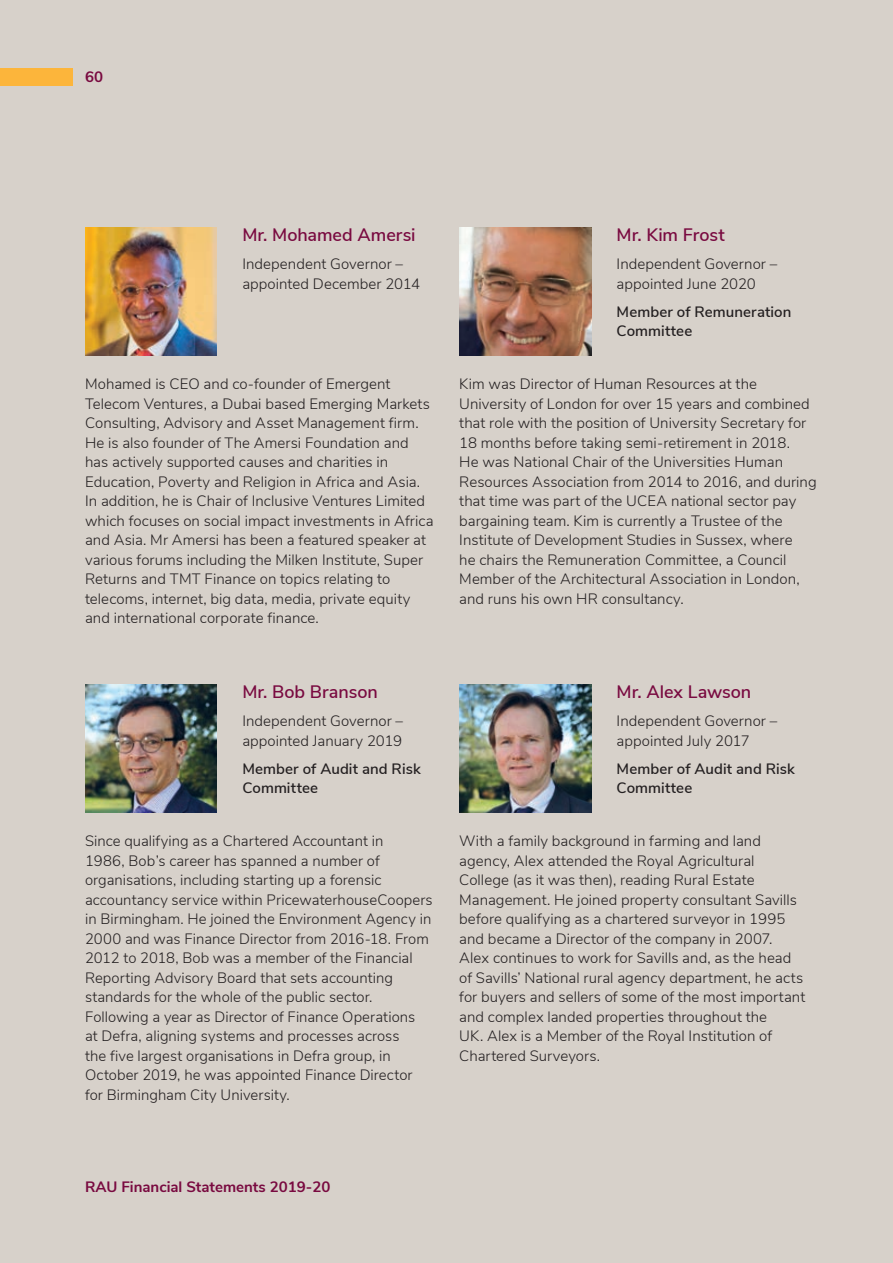
<style>
.page{position:relative;width:893px;height:1263px;background:#d7d1ca}
.page>*{position:absolute;margin:0;border:0;box-sizing:border-box;transform-origin:0 0}
.t1{font:600 18px "Nunito Sans";letter-spacing:-.005em;color:#790a40}
.t2{font:300 15px/19.5px "Nunito Sans";letter-spacing:.005em;color:#231f20}
.t3{font:600 15px/19.5px "Nunito Sans";letter-spacing:.005em;color:#231f20}
.t4{font:700 15px "Nunito Sans";color:#790a40}
</style>
<div class="page">
<div style="left:0;top:68px;width:72px;height:17px;background:#fcb53b"></div>
<img style="left:459px;top:684px;width:132px;height:129px">
<img style="left:85px;top:227px;width:132px;height:129px">
<img style="left:459px;top:227px;width:132px;height:129px">
<img style="left:85px;top:684px;width:132px;height:129px">
<p class="t4" style="left:85px;top:66px;width:19px">60</p>
<p class="t1" style="left:242px;top:222px;width:175px">Mr. Mohamed Amersi</p>
<p class="t2" style="left:242px;top:254px;width:179px">Independent Governor – appointed December 2014</p>
<p class="t2" style="left:85px;top:373px;width:350px">Mohamed is CEO and co-founder of Emergent Telecom Ventures, a Dubai based Emerging Markets Consulting, Advisory and Asset Management firm.<br>He is also founder of The Amersi Foundation and has actively supported causes and charities in Education, Poverty and Religion in Africa and Asia.<br>In addition, he is Chair of Inclusive Ventures Limited which focuses on social impact investments in Africa and Asia. Mr Amersi has been a featured speaker at various forums including the Milken Institute, Super Returns and TMT Finance on topics relating to telecoms, internet, big data, media, private equity and international corporate finance.</p>
<p class="t1" style="left:242px;top:679px;width:137px">Mr. Bob Branson</p>
<p class="t2" style="left:242px;top:710px;width:162px">Independent Governor – appointed January 2019</p>
<p class="t3" style="left:242px;top:758px;width:180px">Member of Audit and Risk<br>Committee</p>
<p class="t2" style="left:85px;top:830px;width:349px">Since qualifying as a Chartered Accountant in<br>1986, Bob’s career has spanned a number of organisations, including starting up a forensic accountancy service within PricewaterhouseCoopers in Birmingham. He joined the Environment Agency in 2000 and was Finance Director from 2016-18. From 2012 to 2018, Bob was a member of the Financial Reporting Advisory Board that sets accounting standards for the whole of the public sector.<br>Following a year as Director of Finance Operations<br>at Defra, aligning systems and processes across<br>the five largest organisations in Defra group, in October 2019, he was appointed Finance Director for Birmingham City University.</p>
<p class="t1" style="left:617px;top:222px;width:110px">Mr. Kim Frost</p>
<p class="t2" style="left:617px;top:254px;width:162px">Independent Governor – appointed June 2020</p>
<p class="t3" style="left:617px;top:301px;width:176px">Member of Remuneration<br>Committee</p>
<p class="t2" style="left:459px;top:373px;width:359px">Kim was Director of Human Resources at the University of London for over 15 years and combined that role with the position of University Secretary for 18 months before taking semi-retirement in 2018.<br>He was National Chair of the Universities Human Resources Association from 2014 to 2016, and during that time was part of the UCEA national sector pay bargaining team. Kim is currently a Trustee of the Institute of Development Studies in Sussex, where<br>he chairs the Remuneration Committee, a Council Member of the Architectural Association in London, and runs his own HR consultancy.</p>
<p class="t1" style="left:617px;top:679px;width:136px">Mr. Alex Lawson</p>
<p class="t2" style="left:617px;top:710px;width:162px">Independent Governor – appointed July 2017</p>
<p class="t3" style="left:617px;top:758px;width:180px">Member of Audit and Risk<br>Committee</p>
<p class="t2" style="left:459px;top:830px;width:348px">With a family background in farming and land agency, Alex attended the Royal Agricultural College (as it was then), reading Rural Estate Management. He joined property consultant Savills before qualifying as a chartered surveyor in 1995 and became a Director of the company in 2007.<br>Alex continues to work for Savills and, as the head of Savills’ National rural agency department, he acts for buyers and sellers of some of the most important and complex landed properties throughout the<br>UK. Alex is a Member of the Royal Institution of Chartered Surveyors.</p>
<p class="t4" style="left:85px;top:1175px;width:247px">RAU Financial Statements 2019-20</p>
</div>
